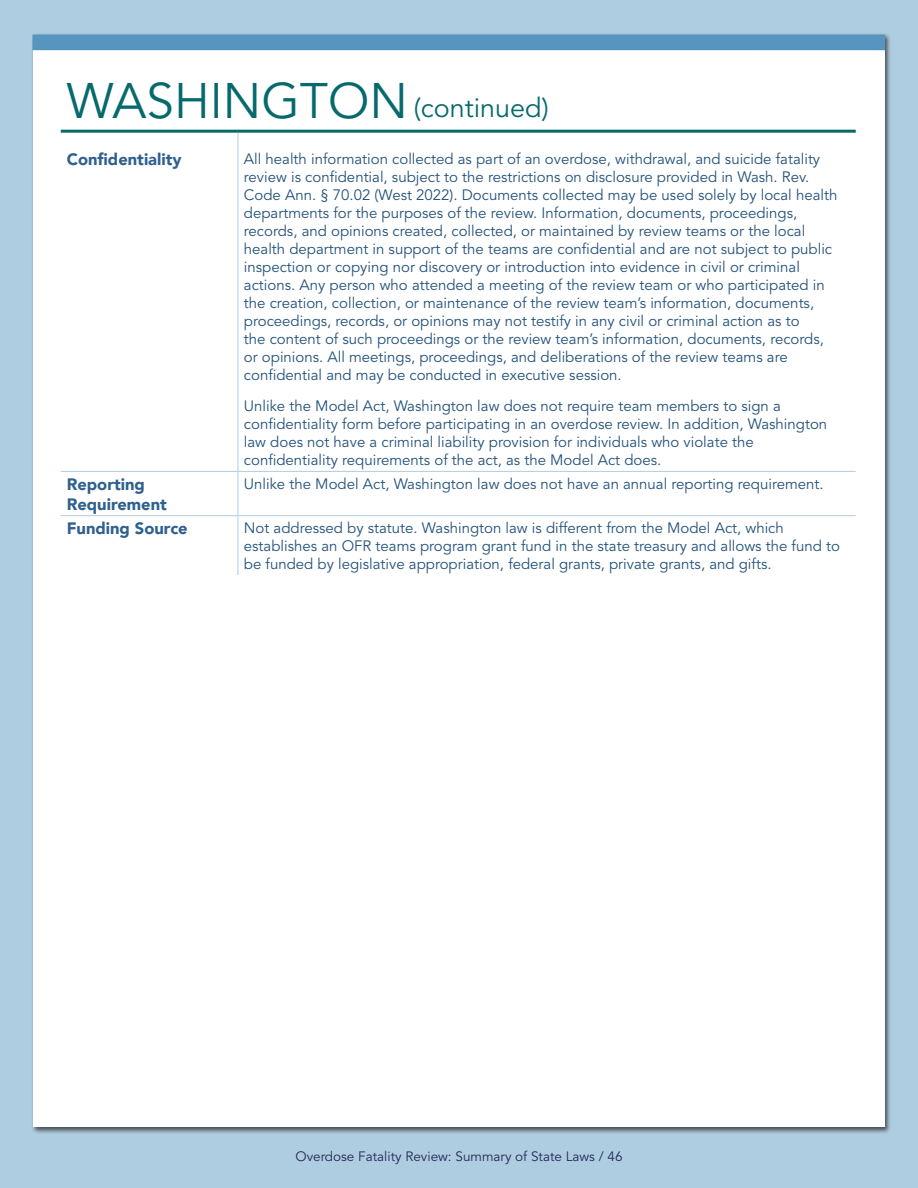
<style>
.page{position:relative;width:918px;height:1188px;background:#afcde1}
.page>*{position:absolute;margin:0;border:0;box-sizing:border-box;transform-origin:0 0}
.state_subhead{font:49.5px "Avenir LT Std";color:#06696c}
.subhead_two{font:27px "Avenir LT Std";color:#06696c}
.box_text_black{font:900 16.5px/19.8px "Avenir LT";color:#2f608f}
.box_text{font:15px/18px "Avenir LT Std";color:#23527c}
.t1{font:13.5px "Avenir LT Std";color:#252855}
</style>
<div class="page">
<div style="left:33px;top:35px;width:852px;height:1092px;background:#fff"></div>
<div style="left:32px;top:35px;width:853px;height:15px;background:#5595bf"></div>
<hr style="left:238px;top:133px;width:1px;height:338px;background:#afcde1">
<hr style="left:61px;top:471px;width:177px;height:1px;background:#afcde1">
<hr style="left:238px;top:471px;width:618px;height:1px;background:#afcde1">
<hr style="left:238px;top:472px;width:1px;height:43px;background:#afcde1">
<hr style="left:61px;top:515px;width:177px;height:1px;background:#afcde1">
<hr style="left:238px;top:515px;width:618px;height:1px;background:#afcde1">
<hr style="left:238px;top:516px;width:1px;height:59px;background:#afcde1">
<hr style="left:61px;top:130px;width:177px;height:3px;background:#06696c">
<hr style="left:238px;top:130px;width:618px;height:3px;background:#06696c">
<p class="state_subhead" style="left:67px;top:72px;width:343px">WASHINGTON</p>
<p class="box_text_black" style="left:67px;top:149px;width:116px">Confidentiality</p>
<p class="box_text" style="left:244px;top:150px;width:595px">All health information collected as part of an overdose, withdrawal, and suicide fatality review is confidential, subject to the restrictions on disclosure provided in Wash. Rev.<br>Code Ann. § 70.02 (West 2022). Documents collected may be used solely by local health departments for the purposes of the review. Information, documents, proceedings, records, and opinions created, collected, or maintained by review teams or the local health department in support of the teams are confidential and are not subject to public inspection or copying nor discovery or introduction into evidence in civil or criminal actions. Any person who attended a meeting of the review team or who participated in the creation, collection, or maintenance of the review team’s information, documents, proceedings, records, or opinions may not testify in any civil or criminal action as to<br>the content of such proceedings or the review team’s information, documents, records, or opinions. All meetings, proceedings, and deliberations of the review teams are confidential and may be conducted in executive session.</p>
<p class="box_text" style="left:244px;top:398px;width:585px">Unlike the Model Act, Washington law does not require team members to sign a confidentiality form before participating in an overdose review. In addition, Washington law does not have a criminal liability provision for individuals who violate the confidentiality requirements of the act, as the Model Act does.</p>
<p class="box_text_black" style="left:67px;top:474px;width:102px">Reporting<br>Requirement</p>
<p class="box_text" style="left:244px;top:475px;width:581px">Unlike the Model Act, Washington law does not have an annual reporting requirement.</p>
<p class="box_text_black" style="left:67px;top:518px;width:123px">Funding Source</p>
<p class="box_text" style="left:244px;top:519px;width:598px">Not addressed by statute. Washington law is different from the Model Act, which establishes an OFR teams program grant fund in the state treasury and allows the fund to be funded by legislative appropriation, federal grants, private grants, and gifts.</p>
<p class="subhead_two" style="left:414px;top:92px;width:137px">(continued)</p>
<p class="t1" style="left:295px;top:1148px;width:329px">Overdose Fatality Review: Summary of State Laws / 46</p>
</div>
